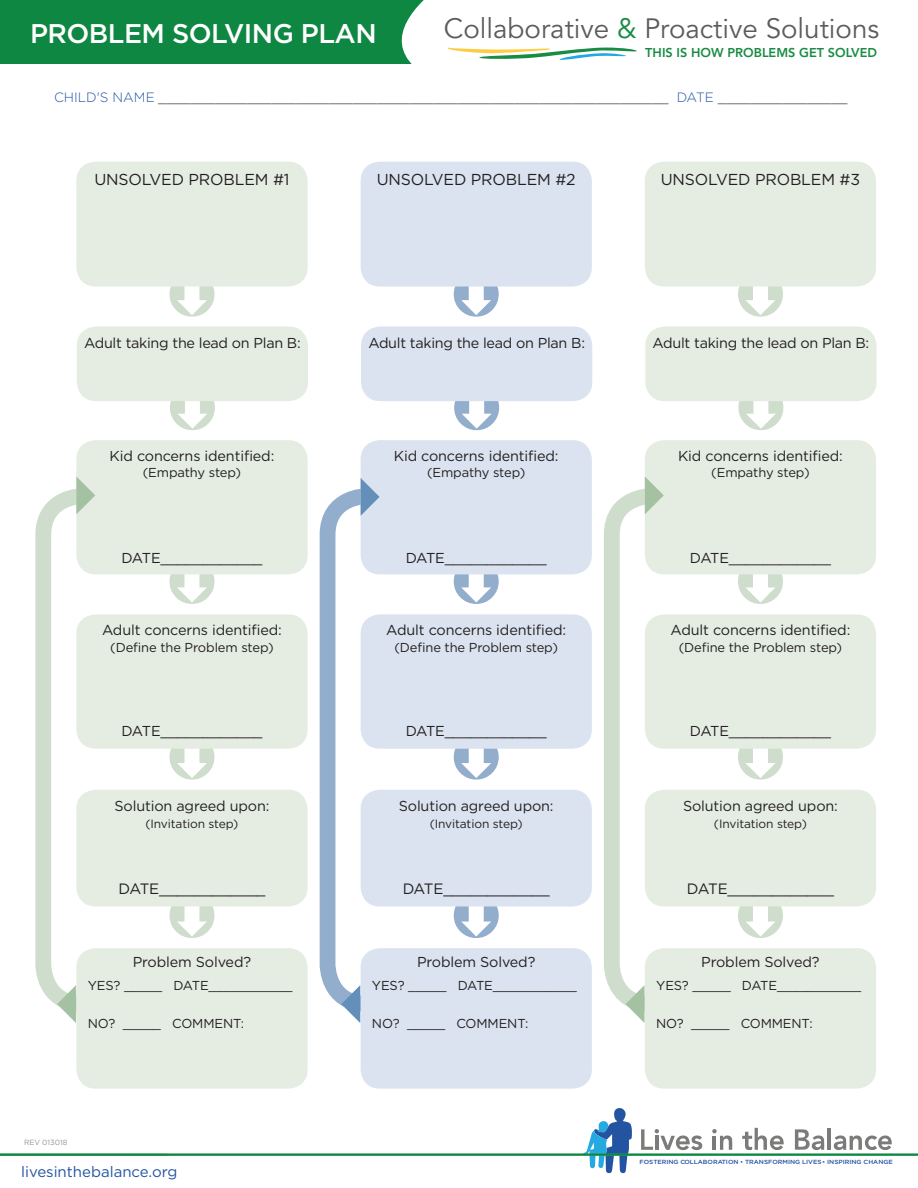
<style>
.page{position:relative;width:918px;height:1188px;background:#fff}
.page>*{position:absolute;margin:0;border:0;box-sizing:border-box;transform-origin:0 0}
.t1{font:27.75px "Avenir";color:#5c5c5f}
.t2{font:500 27px "Gotham";letter-spacing:-.02em;color:#fff}
.Paragraph_Style_1{font:15.75px "Gotham";letter-spacing:-.01em;color:#231f20}
.Paragraph_Style_1-2{font:15px "Gotham";letter-spacing:-.055em;color:#231f20}
.t3{font:15px "Gotham";color:#2354a2}
.Paragraph_Style_1-3{font:14.4px "Gotham";letter-spacing:-.01em;color:#231f20}
.t4{font:300 13.5px "Gotham";color:#231f20}
.Paragraph_Style_1-4{font:12.9px "Gotham";letter-spacing:-.01em;color:#231f20}
.t5{font:800 12.75px "Avenir";color:#198c44}
.Paragraph_Style_1-5{font:12px "Gotham";letter-spacing:-.01em;color:#231f20}
.t6{font:7.5px "Gotham";color:#939598}
.t7{font:500 6px "Gotham";color:#2354a2;scale:1.08 1}
.s1{color:#198c44}
.s2{color:#2354a2}
</style>
<div class="page">
<div style="left:0;top:0;width:918px;height:63px;background:#0e8742"></div>
<svg style="left:306px;top:0;width:612px;height:64px;fill:#fff"></svg>
<div style="left:35px;top:488px;width:187px;height:524px;border:16px solid #ceddcc;border-radius:39px"></div>
<div style="left:89px;top:469px;width:190px;height:544px;background:#fff"></div>
<svg style="left:170px;top:287px;width:44px;height:30px"></svg>
<div style="left:76px;top:162px;width:232px;height:125px;background:#e5ede3;border-radius:19px"></div>
<svg style="left:170px;top:401px;width:45px;height:29px"></svg>
<div style="left:77px;top:327px;width:231px;height:74px;background:#e5ede3;border-radius:19px"></div>
<svg style="left:170px;top:574px;width:44px;height:30px"></svg>
<div style="left:76px;top:440px;width:232px;height:134px;background:#e5ede3;border-radius:19px"></div>
<svg style="left:170px;top:749px;width:44px;height:31px"></svg>
<div style="left:76px;top:614px;width:232px;height:135px;background:#e5ede3;border-radius:19px"></div>
<svg style="left:170px;top:906px;width:44px;height:32px"></svg>
<div style="left:76px;top:790px;width:232px;height:116px;background:#e5ede3;border-radius:19px"></div>
<div style="left:76px;top:948px;width:232px;height:141px;background:#e5ede3;border-radius:19px"></div>
<svg style="left:57px;top:985px;width:19px;height:38px"></svg>
<svg style="left:76px;top:477px;width:19px;height:37px"></svg>
<div style="left:604px;top:488px;width:186px;height:524px;border:16px solid #ceddcc;border-radius:39px"></div>
<div style="left:658px;top:469px;width:190px;height:544px;background:#fff"></div>
<svg style="left:738px;top:287px;width:45px;height:30px"></svg>
<div style="left:645px;top:162px;width:231px;height:125px;background:#e5ede3;border-radius:19px"></div>
<svg style="left:738px;top:401px;width:45px;height:29px"></svg>
<div style="left:645px;top:327px;width:232px;height:74px;background:#e5ede3;border-radius:19px"></div>
<svg style="left:738px;top:574px;width:45px;height:30px"></svg>
<div style="left:645px;top:440px;width:231px;height:134px;background:#e5ede3;border-radius:19px"></div>
<svg style="left:738px;top:749px;width:45px;height:31px"></svg>
<div style="left:645px;top:614px;width:231px;height:135px;background:#e5ede3;border-radius:19px"></div>
<svg style="left:738px;top:906px;width:45px;height:32px"></svg>
<div style="left:645px;top:790px;width:231px;height:116px;background:#e5ede3;border-radius:19px"></div>
<div style="left:645px;top:948px;width:231px;height:141px;background:#e5ede3;border-radius:19px"></div>
<svg style="left:626px;top:985px;width:19px;height:38px"></svg>
<svg style="left:645px;top:477px;width:19px;height:37px"></svg>
<div style="left:320px;top:488px;width:186px;height:524px;border:16px solid #93adcd;border-radius:39px"></div>
<div style="left:374px;top:469px;width:189px;height:543px;background:#fff"></div>
<svg style="left:454px;top:287px;width:45px;height:30px"></svg>
<div style="left:361px;top:162px;width:231px;height:125px;background:#dae3ef;border-radius:19px"></div>
<svg style="left:454px;top:401px;width:45px;height:29px"></svg>
<div style="left:361px;top:327px;width:231px;height:74px;background:#dae3ef;border-radius:19px"></div>
<svg style="left:454px;top:574px;width:45px;height:30px"></svg>
<div style="left:361px;top:440px;width:231px;height:134px;background:#dae3ef;border-radius:19px"></div>
<svg style="left:454px;top:749px;width:45px;height:31px"></svg>
<div style="left:361px;top:614px;width:231px;height:135px;background:#dae3ef;border-radius:19px"></div>
<svg style="left:454px;top:906px;width:45px;height:32px"></svg>
<div style="left:361px;top:790px;width:231px;height:116px;background:#dae3ef;border-radius:19px"></div>
<div style="left:361px;top:948px;width:231px;height:141px;background:#dae3ef;border-radius:19px"></div>
<svg style="left:341px;top:985px;width:19px;height:38px"></svg>
<svg style="left:361px;top:478px;width:19px;height:38px"></svg>
<svg style="left:0;top:1108px;width:918px;height:65px"></svg>
<svg style="left:447px;top:48px;width:190px;height:13px;background:#c3ddc3"></svg>
<p class="t2" style="left:30px;top:16px;width:348px">PROBLEM SOLVING PLAN</p>
<p class="t1" style="left:444px;top:12px;width:437px">Collaborative <span class="s1">&amp;</span> Proactive Solutions</p>
<p class="t5" style="left:645px;top:43px;width:233px">THIS IS HOW PROBLEMS GET SOLVED</p>
<p class="t4" style="left:54px;top:89px;width:795px"><span class="s2">CHILD'S NAME</span> _______________________________________________________________ <span class="s2">DATE</span> ________________</p>
<p class="Paragraph_Style_1" style="left:94px;top:169px;width:197px">UNSOLVED PROBLEM #1</p>
<p class="Paragraph_Style_1" style="left:377px;top:169px;width:201px">UNSOLVED PROBLEM #2</p>
<p class="Paragraph_Style_1" style="left:661px;top:169px;width:201px">UNSOLVED PROBLEM #3</p>
<p class="Paragraph_Style_1-3" style="left:84px;top:334px;width:218px">Adult taking the lead on Plan B:</p>
<p class="Paragraph_Style_1-3" style="left:368px;top:334px;width:218px">Adult taking the lead on Plan B:</p>
<p class="Paragraph_Style_1-3" style="left:653px;top:334px;width:218px">Adult taking the lead on Plan B:</p>
<p class="Paragraph_Style_1-3" style="left:110px;top:447px;width:166px">Kid concerns identified:</p>
<p class="Paragraph_Style_1-4" style="left:143px;top:464px;width:100px">(Empathy step)</p>
<p class="Paragraph_Style_1-3" style="left:394px;top:447px;width:166px">Kid concerns identified:</p>
<p class="Paragraph_Style_1-4" style="left:427px;top:464px;width:100px">(Empathy step)</p>
<p class="Paragraph_Style_1-3" style="left:678px;top:447px;width:166px">Kid concerns identified:</p>
<p class="Paragraph_Style_1-4" style="left:711px;top:464px;width:100px">(Empathy step)</p>
<p class="Paragraph_Style_1-3" style="left:121px;top:549px;width:143px">DATE____________</p>
<p class="Paragraph_Style_1-3" style="left:406px;top:549px;width:143px">DATE____________</p>
<p class="Paragraph_Style_1-3" style="left:690px;top:549px;width:143px">DATE____________</p>
<p class="Paragraph_Style_1-3" style="left:102px;top:621px;width:181px">Adult concerns identified:</p>
<p class="Paragraph_Style_1-4" style="left:110px;top:639px;width:165px">(Define the Problem step)</p>
<p class="Paragraph_Style_1-3" style="left:386px;top:621px;width:181px">Adult concerns identified:</p>
<p class="Paragraph_Style_1-4" style="left:394px;top:639px;width:165px">(Define the Problem step)</p>
<p class="Paragraph_Style_1-3" style="left:671px;top:621px;width:181px">Adult concerns identified:</p>
<p class="Paragraph_Style_1-4" style="left:679px;top:639px;width:165px">(Define the Problem step)</p>
<p class="Paragraph_Style_1-3" style="left:121px;top:722px;width:143px">DATE____________</p>
<p class="Paragraph_Style_1-3" style="left:406px;top:722px;width:143px">DATE____________</p>
<p class="Paragraph_Style_1-3" style="left:690px;top:722px;width:143px">DATE____________</p>
<p class="Paragraph_Style_1-3" style="left:115px;top:796px;width:156px">Solution agreed upon:</p>
<p class="Paragraph_Style_1-5" style="left:145px;top:816px;width:95px">(Invitation step)</p>
<p class="Paragraph_Style_1-3" style="left:399px;top:796px;width:156px">Solution agreed upon:</p>
<p class="Paragraph_Style_1-5" style="left:430px;top:816px;width:95px">(Invitation step)</p>
<p class="Paragraph_Style_1-3" style="left:683px;top:796px;width:156px">Solution agreed upon:</p>
<p class="Paragraph_Style_1-5" style="left:714px;top:816px;width:95px">(Invitation step)</p>
<p class="Paragraph_Style_1-2" style="left:118px;top:879px;width:149px">DATE____________</p>
<p class="Paragraph_Style_1-2" style="left:403px;top:879px;width:149px">DATE____________</p>
<p class="Paragraph_Style_1-2" style="left:687px;top:879px;width:149px">DATE____________</p>
<p class="Paragraph_Style_1-3" style="left:133px;top:953px;width:120px">Problem Solved?</p>
<p class="Paragraph_Style_1-4" style="left:88px;top:978px;width:207px">YES? _____ DATE___________</p>
<p class="Paragraph_Style_1-4" style="left:88px;top:1015px;width:158px">NO? _____ COMMENT:</p>
<p class="Paragraph_Style_1-3" style="left:417px;top:953px;width:120px">Problem Solved?</p>
<p class="Paragraph_Style_1-4" style="left:372px;top:978px;width:207px">YES? _____ DATE___________</p>
<p class="Paragraph_Style_1-4" style="left:372px;top:1015px;width:158px">NO? _____ COMMENT:</p>
<p class="Paragraph_Style_1-3" style="left:701px;top:953px;width:120px">Problem Solved?</p>
<p class="Paragraph_Style_1-4" style="left:656px;top:978px;width:207px">YES? _____ DATE___________</p>
<p class="Paragraph_Style_1-4" style="left:656px;top:1015px;width:158px">NO? _____ COMMENT:</p>
<p class="t6" style="left:24px;top:1137px;width:45px">REV 013018</p>
<p class="t7" style="left:640px;top:1157px;width:236px">FOSTERING COLLABORATION • TRANSFORMING LIVES• INSPIRING CHANGE</p>
<p class="t3" style="left:21px;top:1162px;width:158px">livesinthebalance.org</p>
</div>
